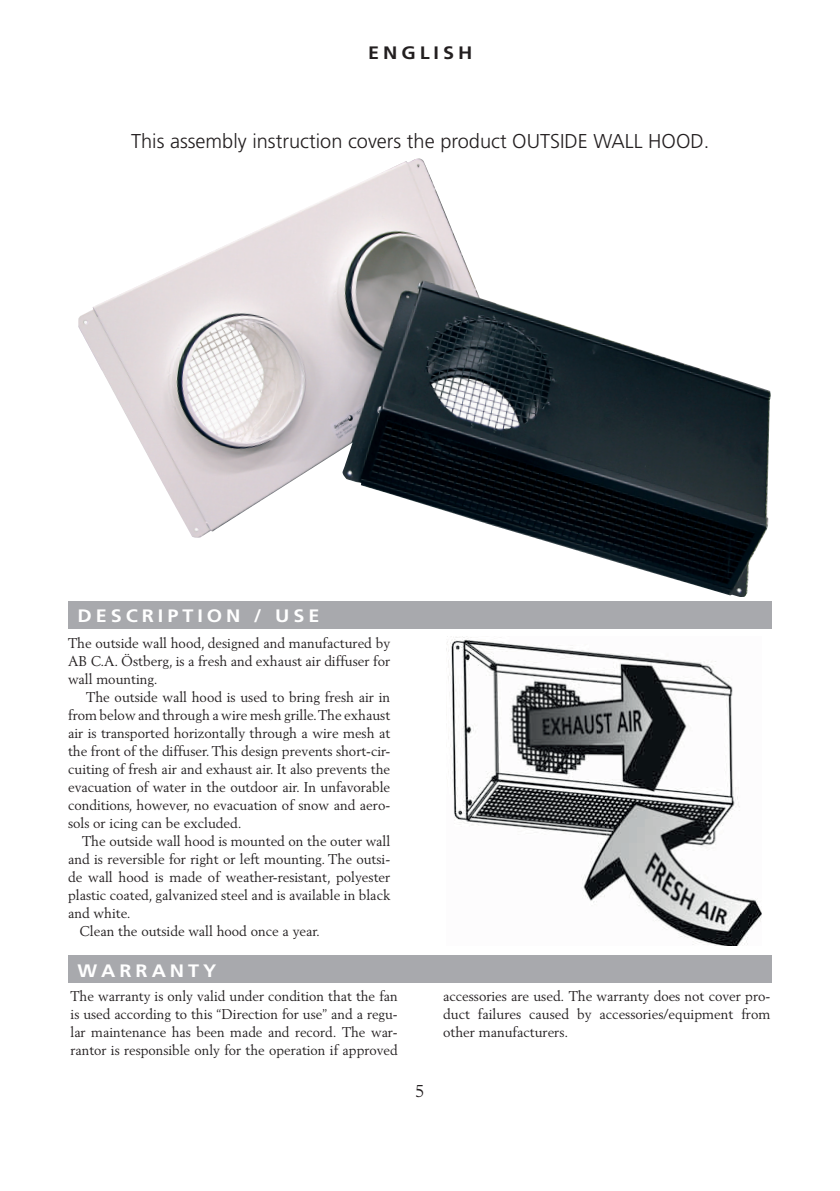
<style>
.page{position:relative;width:840px;height:1191px;background:#fff}
.page>*{position:absolute;margin:0;border:0;box-sizing:border-box;transform-origin:0 0}
.t1{font:300 20px "Frutiger LT Std";color:#231f20}
.t2{font:700 18px "Frutiger LT Std";letter-spacing:.2em;color:#fff;scale:1.1 1}
.t3{font:700 18px "Frutiger LT Std";letter-spacing:.2em;color:#231f20;scale:1.1 1}
.t4{font:17px "Berling LT Std";color:#231f20}
.t5{font:14px/18px "Berling LT Std";color:#231f20;text-align:justify}
</style>
<div class="page">
<div style="left:68px;top:601px;width:703px;height:28px;background:#a8a9ad"></div>
<div style="left:68px;top:955px;width:703px;height:28px;background:#a8a9ad"></div>
<img style="left:78px;top:158px;width:692px;height:439px">
<img style="left:446px;top:636px;width:314px;height:310px">
<p class="t3" style="left:368px;top:42px;width:96px">ENGLISH</p>
<p class="t1" style="left:131px;top:130px;width:579px">This assembly instruction covers the product OUTSIDE WALL HOOD.</p>
<p class="t2" style="left:77px;top:605px;width:221px">DESCRIPTION / USE</p>
<p class="t5" style="left:68px;top:633px;width:323px">The outside wall hood, designed and manufactured by AB C.A. Östberg, is a fresh and exhaust air diffuser for wall mounting.</p>
<p class="t5" style="left:68px;top:687px;width:323px;text-indent:18px">The outside wall hood is used to bring fresh air in from below and through a wire mesh grille. The exhaust air is transported horizontally through a wire mesh at the front of the diffuser. This design prevents short-cir&shy;cuiting of fresh air and exhaust air. It also prevents the evacuation of water in the outdoor air. In unfavorable conditions, however, no evacuation of snow and aero&shy;sols or icing can be excluded.</p>
<p class="t5" style="left:68px;top:831px;width:323px;text-indent:14px">The outside wall hood is mounted on the outer wall and is reversible for right or left mounting. The outsi&shy;de wall hood is made of weather-resistant, polyester plastic coated, galvanized steel and is available in black and white.</p>
<p class="t5" style="left:79px;top:921px;width:242px">Clean the outside wall hood once a year.</p>
<p class="t2" style="left:77px;top:959px;width:128px">WARRANTY</p>
<p class="t5" style="left:70px;top:987px;width:328px">The warranty is only valid under condition that the fan is used according to this “Direction for use” and a regu&shy;lar maintenance has been made and record. The war&shy;rantor is responsible only for the operation if approved</p>
<p class="t5" style="left:443px;top:987px;width:328px">accessories are used. The warranty does not cover pro&shy;duct failures caused by accessories/equipment from other manufacturers.</p>
<p class="t4" style="left:415px;top:1080px;width:11px">5</p>
</div>
